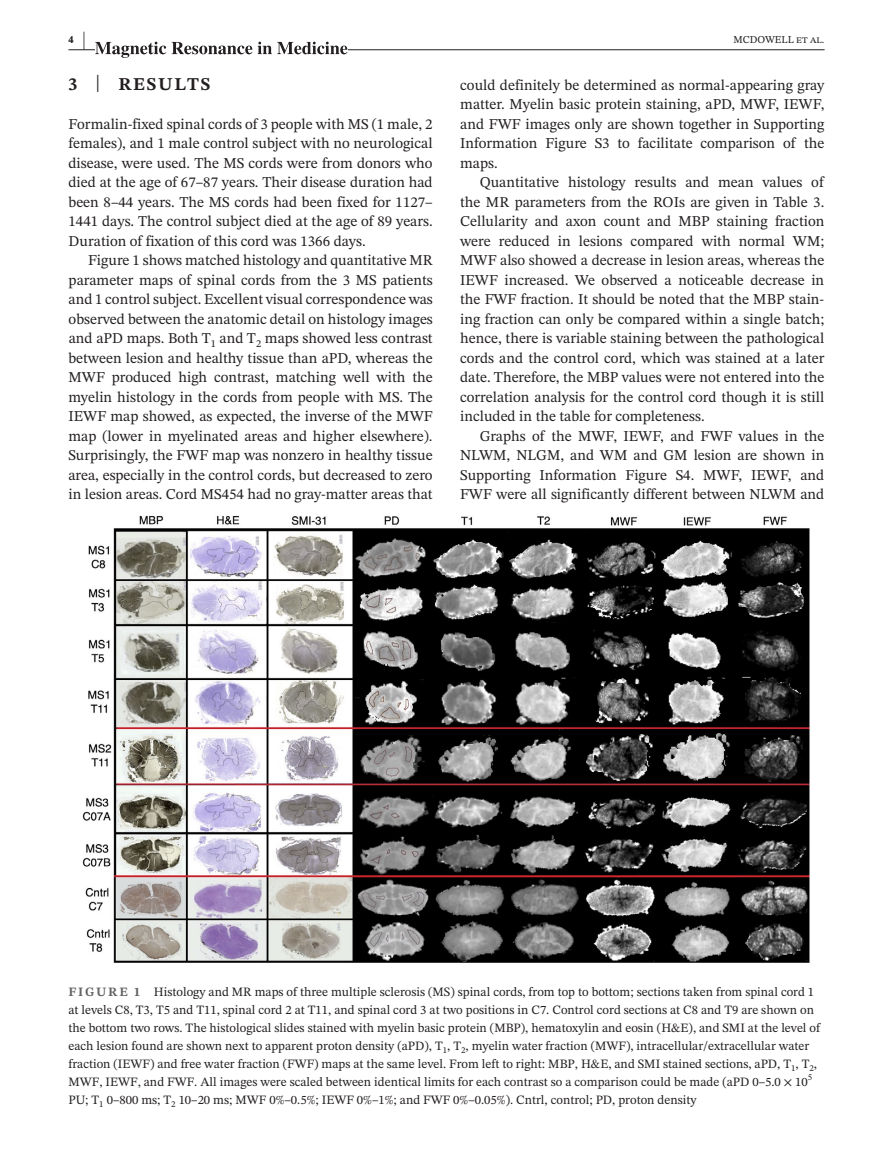
<style>
.page{position:relative;width:893px;height:1174px;background:#fff}
.page>*{position:absolute;margin:0;border:0;box-sizing:border-box;transform-origin:0 0}
.t1{font:700 18px "STIX Two Text";letter-spacing:.1em;color:#231f20}
.t2{font:15px/19.5px "STIX Two Text";color:#231f20;text-align:justify}
.t3{font:12.75px/18px "STIX Two Text";color:#231f20}
.t4{font:10.5px "STIX Two Text";color:#231f20}
.t5{font:700 10.5px "STIX Two Text";color:#231f20}
.t6{font:8.85px "STIX Two Text";color:#231f20}
.s1{font-size:21px}
.s2{font-weight:400;font-size:23.7px}
.s3{font-weight:700;color:#636366}
</style>
<div class="page">
<hr style="left:68px;top:49px;width:756px;height:1px;background:#231f20">
<svg style="left:166px;top:42px;width:180px;height:13px"></svg>
<svg style="left:95px;top:42px;width:71px;height:16px"></svg>
<svg style="left:172px;top:42px;width:80px;height:12px"></svg>
<svg style="left:258px;top:42px;width:89px;height:12px"></svg>
<img style="left:83px;top:515px;width:727px;height:448px">
<p class="t5" style="left:68px;top:32px;width:18px">4 <span class="s1">|</span></p>
<p class="t4" style="left:733px;top:32px;width:92px">MCDOWELL et al.</p>
<p class="t1" style="left:68px;top:71px;width:143px">3 <span class="s2">|</span> RESULTS</p>
<p class="t2" style="left:68px;top:114px;width:366px">Formalin-fixed spinal cords of 3 people with MS (1 male, 2 females), and 1 male control subject with no neurological disease, were used. The MS cords were from donors who died at the age of 67–87 years. Their disease duration had been 8–44 years. The MS cords had been fixed for 1127– 1441 days. The control subject died at the age of 89 years.<br>Duration of fixation of this cord was 1366 days.</p>
<p class="t2" style="left:68px;top:250px;width:366px;text-indent:20px">Figure 1 shows matched histology and quantitative MR parameter maps of spinal cords from the 3 MS patients and 1 control subject. Excellent visual correspondence was observed between the anatomic detail on histology images and aPD maps. Both T<sub>1</sub> and T<sub>2</sub> maps showed less contrast between lesion and healthy tissue than aPD, whereas the MWF produced high contrast, matching well with the myelin histology in the cords from people with MS. The IEWF map showed, as expected, the inverse of the MWF map (lower in myelinated areas and higher elsewhere).<br>Surprisingly, the FWF map was nonzero in healthy tissue area, especially in the control cords, but decreased to zero in lesion areas. Cord MS454 had no gray-matter areas that</p>
<p class="t2" style="left:460px;top:75px;width:366px">could definitely be determined as normal-appearing gray matter. Myelin basic protein staining, aPD, MWF, IEWF, and FWF images only are shown together in Supporting Information Figure S3 to facilitate comparison of the maps.</p>
<p class="t2" style="left:460px;top:172px;width:366px;text-indent:20px">Quantitative histology results and mean values of the MR parameters from the ROIs are given in Table 3.<br>Cellularity and axon count and MBP staining fraction were reduced in lesions compared with normal WM; MWF also showed a decrease in lesion areas, whereas the IEWF increased. We observed a noticeable decrease in the FWF fraction. It should be noted that the MBP stain&shy;ing fraction can only be compared within a single batch; hence, there is variable staining between the pathological cords and the control cord, which was stained at a later date. Therefore, the MBP values were not entered into the correlation analysis for the control cord though it is still included in the table for completeness.</p>
<p class="t2" style="left:460px;top:426px;width:366px;text-indent:20px">Graphs of the MWF, IEWF, and FWF values in the NLWM, NLGM, and WM and GM lesion are shown in Supporting Information Figure S4. MWF, IEWF, and FWF were all significantly different between NLWM and</p>
<p class="t3" style="left:68px;top:982px;width:753px"><span class="s3">FIGURE 1</span> Histology and MR maps of three multiple sclerosis (MS) spinal cords, from top to bottom; sections taken from spinal cord 1 at levels C8, T3, T5 and T11, spinal cord 2 at T11, and spinal cord 3 at two positions in C7. Control cord sections at C8 and T9 are shown on the bottom two rows. The histological slides stained with myelin basic protein (MBP), hematoxylin and eosin (H&amp;E), and SMI at the level of each lesion found are shown next to apparent proton density (aPD), T<sub>1</sub>, T<sub>2</sub>, myelin water fraction (MWF), intracellular/extracellular water fraction (IEWF) and free water fraction (FWF) maps at the same level. From left to right: MBP, H&amp;E, and SMI stained sections, aPD, T<sub>1</sub>, T<sub>2</sub>, MWF, IEWF, and FWF. All images were scaled between identical limits for each contrast so a comparison could be made (aPD 0–5.0 × 10</p>
<p class="t6" style="left:808px;top:1071px;width:6px">5</p>
<p class="t3" style="left:68px;top:1090px;width:630px">PU; T<sub>1</sub> 0–800 ms; T<sub>2</sub> 10–20 ms; MWF 0%–0.5%; IEWF 0%–1%; and FWF 0%–0.05%). Cntrl, control; PD, proton density</p>
</div>
